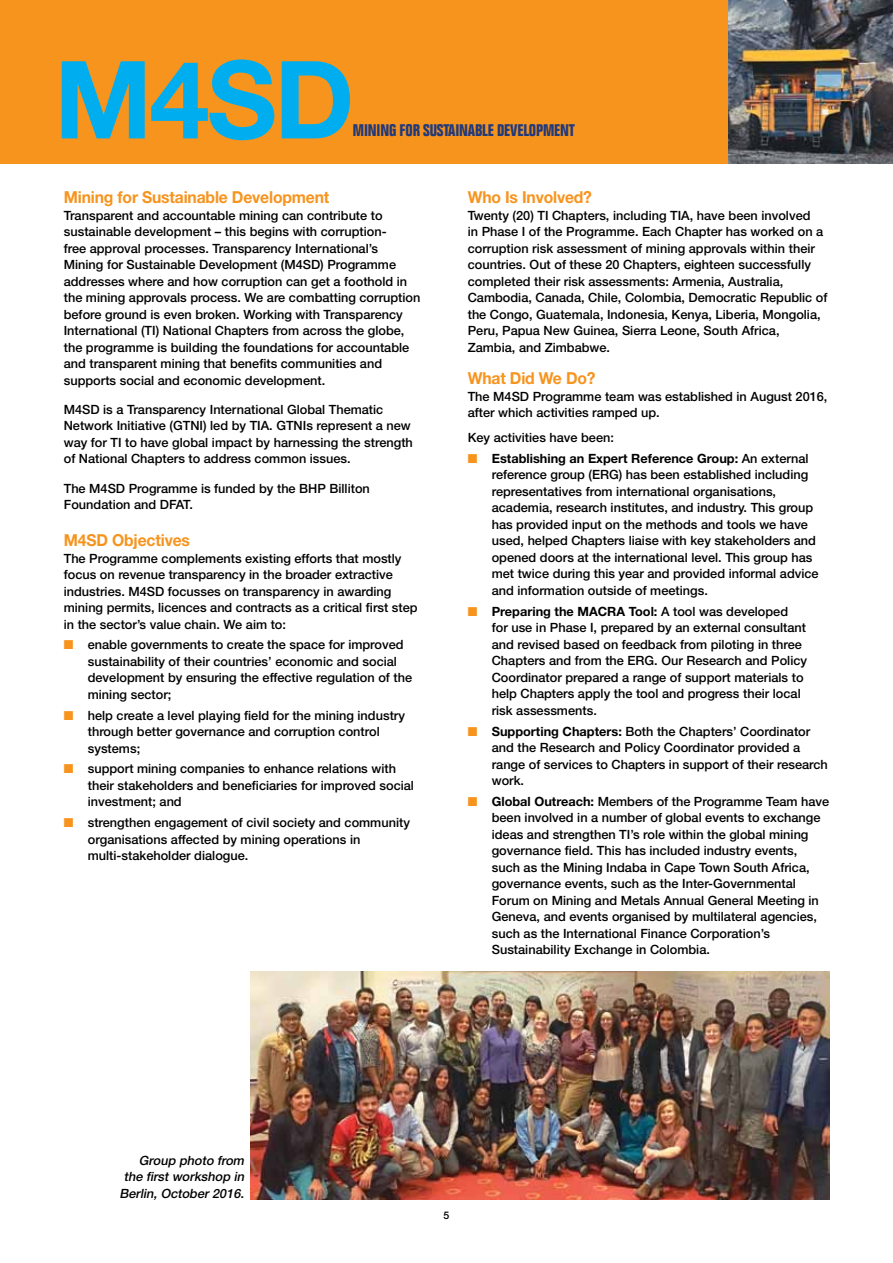
<style>
.page{position:relative;width:893px;height:1263px;background:#fff}
.page>*{position:absolute;margin:0;border:0;box-sizing:border-box;transform-origin:0 0}
.t1{font:700 108px "Helvetica Neue LT Std";color:#00aeef}
.t2{font:700 16.5px "Helvetica Neue LT Std";letter-spacing:-.01em;color:#f7941e;scale:.95 1}
.t3{font:700 condensed 16.5px "Folio Std";letter-spacing:-.01em;color:#233a7a}
.t4{font:500 12.75px/16.5px "Helvetica Neue LT Std";color:#000}
.t5{font:700 12.75px/20.7px "Helvetica Neue LT Std";color:#000}
.t6{font:italic 500 12.75px/16.5px "Helvetica Neue LT Std";color:#000;text-align:right}
.t7{font:500 10.5px "Helvetica Neue LT Std";color:#000}
.s1{font-family:"Dixieland Normal";font-weight:400;color:#f7941e}
.s2{font-weight:500}
.s3{font-weight:700}
</style>
<div class="page">
<div style="left:0;top:0;width:893px;height:164px;background:#f7941e"></div>
<img style="left:729px;top:0;width:164px;height:164px">
<img style="left:251px;top:972px;width:578px;height:227px">
<h1 class="t1" style="left:54px;top:33px;width:302px">M4SD</h1>
<p class="t3" style="left:353px;top:121px;width:98px">MINING FOR SUSTAINA</p>
<p class="t3" style="left:475px;top:121px;width:51px">BLE DEVELOPMENT</p>
<p class="t2" style="left:64px;top:187px;width:281px">Mining for Sustainable Development</p>
<p class="t4" style="left:64px;top:207px;width:358px">Transparent and accountable mining can contribute to sustainable development – this begins with corruption-<br>free approval processes. Transparency International’s Mining for Sustainable Development (M4SD) Programme addresses where and how corruption can get a foothold in the mining approvals process. We are combatting corruption before ground is even broken. Working with Transparency International (TI) National Chapters from across the globe, the programme is building the foundations for accountable and transparent mining that benefits communities and supports social and economic development.</p>
<p class="t4" style="left:64px;top:401px;width:351px">M4SD is a Transparency International Global Thematic Network Initiative (GTNI) led by TIA. GTNIs represent a new way for TI to have global impact by harnessing the strength of National Chapters to address common issues.</p>
<p class="t4" style="left:64px;top:480px;width:308px">The M4SD Programme is funded by the BHP Billiton<br>Foundation and DFAT.</p>
<p class="t2" style="left:64px;top:530px;width:134px">M4SD Objectives</p>
<p class="t4" style="left:64px;top:550px;width:355px">The Programme complements existing efforts that mostly focus on revenue transparency in the broader extractive industries. M4SD focusses on transparency in awarding mining permits, licences and contracts as a critical first step in the sector’s value chain. We aim to:</p>
<p class="t4" style="left:88px;top:636px;width:326px;text-indent:-24px"><span class="s1">Q</span> enable governments to create the space for improved sustainability of their countries’ economic and social development by ensuring the effective regulation of the mining sector;</p>
<p class="t4" style="left:88px;top:707px;width:319px;text-indent:-24px"><span class="s1">Q</span> help create a level playing field for the mining industry through better governance and corruption control systems;</p>
<p class="t4" style="left:88px;top:760px;width:328px;text-indent:-24px"><span class="s1">Q</span> support mining companies to enhance relations with their stakeholders and beneficiaries for improved social investment; and</p>
<p class="t4" style="left:88px;top:814px;width:324px;text-indent:-24px"><span class="s1">Q</span> strengthen engagement of civil society and community organisations affected by mining operations in multi-stakeholder dialogue.</p>
<p class="t2" style="left:468px;top:187px;width:132px">Who Is Involved?</p>
<p class="t4" style="left:468px;top:207px;width:361px">Twenty (20) TI Chapters, including TIA, have been involved<br>in Phase I of the Programme. Each Chapter has worked on a corruption risk assessment of mining approvals within their countries. Out of these 20 Chapters, eighteen successfully completed their risk assessments: Armenia, Australia, Cambodia, Canada, Chile, Colombia, Democratic Republic of the Congo, Guatemala, Indonesia, Kenya, Liberia, Mongolia, Peru, Papua New Guinea, Sierra Leone, South Africa, Zambia, and Zimbabwe.</p>
<p class="t2" style="left:468px;top:368px;width:136px">What Did We Do?</p>
<p class="t4" style="left:468px;top:388px;width:361px">The M4SD Programme team was established in August 2016, after which activities ramped up.</p>
<p class="t5" style="left:468px;top:427px;width:342px"><span class="s2">Key activities have been:<br></span><span class="s1">Q</span> Establishing an Expert Reference Group: <span class="s2">An external</span></p>
<p class="t4" style="left:492px;top:467px;width:328px">reference group (ERG) has been established including representatives from international organisations, academia, research institutes, and industry. This group has provided input on the methods and tools we have used, helped Chapters liaise with key stakeholders and opened doors at the international level. This group has met twice during this year and provided informal advice and information outside of meetings.</p>
<p class="t4" style="left:492px;top:603px;width:317px;text-indent:-24px"><span class="s1">Q</span> <span class="s3">Preparing the MACRA Tool:</span> A tool was developed for use in Phase I, prepared by an external consultant and revised based on feedback from piloting in three Chapters and from the ERG. Our Research and Policy Coordinator prepared a range of support materials to help Chapters apply the tool and progress their local risk assessments.</p>
<p class="t4" style="left:492px;top:723px;width:338px;text-indent:-24px"><span class="s1">Q</span> <span class="s3">Supporting Chapters:</span> Both the Chapters’ Coordinator and the Research and Policy Coordinator provided a range of services to Chapters in support of their research work.</p>
<p class="t4" style="left:492px;top:793px;width:339px;text-indent:-24px"><span class="s1">Q</span> <span class="s3">Global Outreach:</span> Members of the Programme Team have been involved in a number of global events to exchange ideas and strengthen TI’s role within the global mining governance field. This has included industry events,<br>such as the Mining Indaba in Cape Town South Africa, governance events, such as the Inter-Governmental Forum on Mining and Metals Annual General Meeting in Geneva, and events organised by multilateral agencies, such as the International Finance Corporation’s Sustainability Exchange in Colombia.</p>
<p class="t6" style="left:120px;top:1152px;width:129px">Group photo from the first workshop in<br>Berlin, October 2016.</p>
<p class="t7" style="left:444px;top:1209px;width:7px">5</p>
</div>
